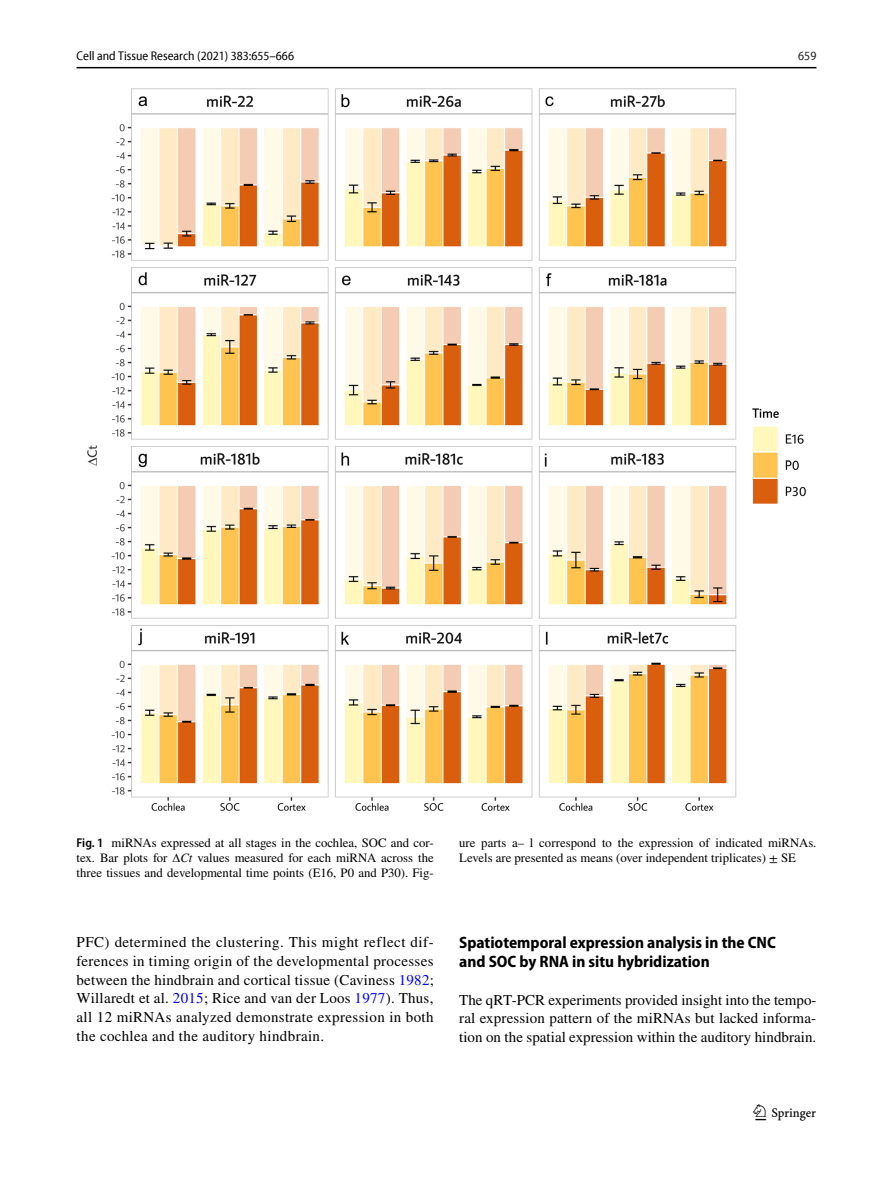
<style>
.page{position:relative;width:893px;height:1187px;background:#fff}
.page>*{position:absolute;margin:0;border:0;box-sizing:border-box;transform-origin:0 0}
.t1{font:22.5px "Springnew Regular 3";color:#000}
.t2{font:700 semi-condensed 16.5px/18.8px "Myriad Pro";color:#000}
.t3{font:15px/18.8px "STIX";letter-spacing:.01em;color:#000;text-align:justify}
.t4{font:12.75px/15px "STIX";color:#000;text-align:justify}
.t5{font:semi-condensed 12.75px "Myriad Pro Unic";color:#000}
.t6{font:12.75px "Myriad Pro Unic Semi Condensed 3";color:#231f20}
.s1{font-family:"Myriad Pro";font-weight:600;font-stretch:semi-condensed}
.s2{font-style:italic}
.s3{color:#00f}
</style>
<div class="page">
<hr style="left:77px;top:67px;width:739px;height:1px;background:#000">
<img style="left:87px;top:88px;width:719px;height:723px">
<p class="t5" style="left:77px;top:51px;width:219px">Cell and Tissue Research (2021) 383:655–666</p>
<p class="t6" style="left:798px;top:51px;width:20px">659</p>
<p class="t4" style="left:77px;top:836px;width:359px"><span class="s1">Fig. 1</span> miRNAs expressed at all stages in the cochlea, SOC and cor&shy;tex. Bar plots for ∆<span class="s2">Ct</span> values measured for each miRNA across the three tissues and developmental time points (E16, P0 and P30). Fig-</p>
<p class="t4" style="left:459px;top:836px;width:359px">ure parts a– l correspond to the expression of indicated miRNAs.<br>Levels are presented as means (over independent triplicates) ± SE</p>
<p class="t3" style="left:77px;top:933px;width:359px">PFC) determined the clustering. This might reflect dif&shy;ferences in timing origin of the developmental processes between the hindbrain and cortical tissue (Caviness <span class="s3">1982</span>; Willaredt et al. <span class="s3">2015</span>; Rice and van der Loos <span class="s3">1977</span>). Thus, all 12 miRNAs analyzed demonstrate expression in both the cochlea and the auditory hindbrain.</p>
<p class="t2" style="left:459px;top:933px;width:318px">Spatiotemporal expression analysis in the CNC and SOC by RNA in situ hybridization</p>
<p class="t3" style="left:459px;top:991px;width:359px">The qRT-PCR experiments provided insight into the tempo&shy;ral expression pattern of the miRNAs but lacked informa&shy;tion on the spatial expression within the auditory hindbrain.</p>
<h1 class="t1" style="left:755px;top:1104px;width:62px">1 3</h1>
</div>
